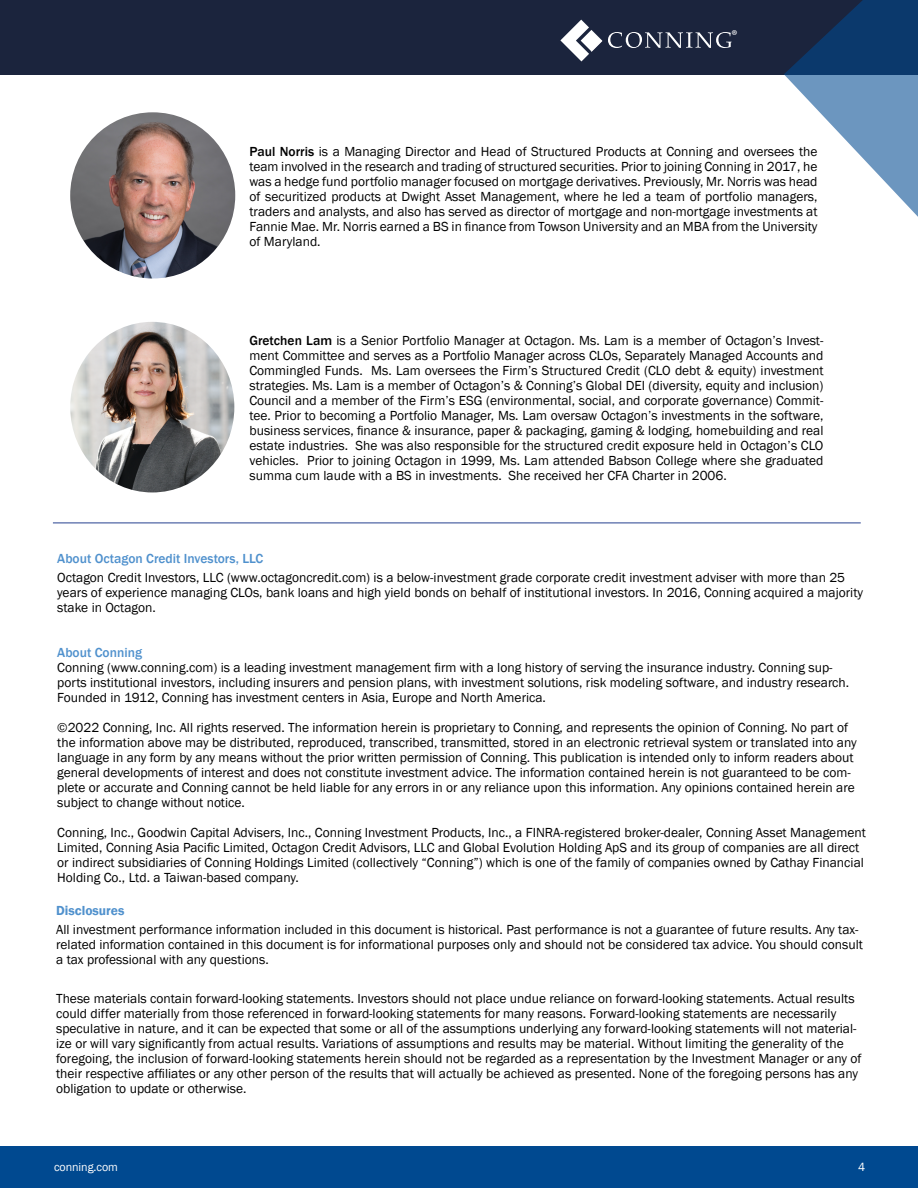
<style>
.page{position:relative;width:918px;height:1188px;background:#fff}
.page>*{position:absolute;margin:0;border:0;box-sizing:border-box;transform-origin:0 0}
.t1{font:14.4px "Myriad Pro";color:#fff}
.t2{font:13.5px/15px "Franklin Gothic";color:#000}
.t3{font:13.5px/15px "Franklin Gothic";color:#000101}
.t4{font:500 13.5px "Franklin Gothic";color:#5091cd}
.t5{font:600 13.5px "Franklin Gothic";color:#5091cd}
.t6{font:12px "Franklin Gothic";letter-spacing:-.005em;color:#fff}
.s1{font-weight:500}
</style>
<div class="page">
<div style="left:0;top:0;width:918px;height:75px;background:#1b243d"></div>
<svg style="left:784px;top:0;width:134px;height:217px"></svg>
<div style="left:0;top:1147px;width:918px;height:41px;background:#004990"></div>
<svg style="left:608px;top:32px;width:124px;height:16px"></svg>
<svg style="left:560px;top:20px;width:42px;height:41px"></svg>
<img style="left:70px;top:112px;width:165px;height:167px">
<img style="left:70px;top:322px;width:164px;height:170px">
<hr style="left:53px;top:523px;width:808px;height:1px;background:#25408f">
<p class="t1" style="left:732px;top:26px;width:8px">®</p>
<p class="t2" style="left:249px;top:145px;width:570px;text-align:justify"><span class="s1">Paul Norris</span> is a Managing Director and Head of Structured Products at Conning and oversees the team involved in the research and trading of structured securities. Prior to joining Conning in 2017, he was a hedge fund portfolio manager focused on mortgage derivatives. Previously, Mr. Norris was head of securitized products at Dwight Asset Management, where he led a team of portfolio managers, traders and analysts, and also has served as director of mortgage and non-mortgage investments at Fannie Mae. Mr. Norris earned a BS in finance from Towson University and an MBA from the University of Maryland.</p>
<p class="t2" style="left:249px;top:333px;width:576px;text-align:justify"><span class="s1">Gretchen Lam</span> is a Senior Portfolio Manager at Octagon. Ms. Lam is a member of Octagon’s Invest&shy;ment Committee and serves as a Portfolio Manager across CLOs, Separately Managed Accounts and Commingled Funds. Ms. Lam oversees the Firm’s Structured Credit (CLO debt &amp; equity) investment strategies. Ms. Lam is a member of Octagon’s &amp; Conning’s Global DEI (diversity, equity and inclusion)<br>Council and a member of the Firm’s ESG (environmental, social, and corporate governance) Commit&shy;tee. Prior to becoming a Portfolio Manager, Ms. Lam oversaw Octagon’s investments in the software, business services, finance &amp; insurance, paper &amp; packaging, gaming &amp; lodging, homebuilding and real estate industries. She was also responsible for the structured credit exposure held in Octagon’s CLO vehicles. Prior to joining Octagon in 1999, Ms. Lam attended Babson College where she graduated summa cum laude with a BS in investments. She received her CFA Charter in 2006.</p>
<p class="t4" style="left:57px;top:550px;width:208px">About Octagon Credit Investors, LLC</p>
<p class="t3" style="left:57px;top:571px;width:807px">Octagon Credit Investors, LLC (www.octagoncredit.com) is a below-investment grade corporate credit investment adviser with more than 25 years of experience managing CLOs, bank loans and high yield bonds on behalf of institutional investors. In 2016, Conning acquired a majority stake in Octagon.</p>
<p class="t4" style="left:57px;top:645px;width:86px">About Conning</p>
<p class="t3" style="left:57px;top:661px;width:793px">Conning (www.conning.com) is a leading investment management firm with a long history of serving the insurance industry. Conning sup&shy;ports institutional investors, including insurers and pension plans, with investment solutions, risk modeling software, and industry research.<br>Founded in 1912, Conning has investment centers in Asia, Europe and North America.</p>
<p class="t2" style="left:57px;top:721px;width:801px">©2022 Conning, Inc. All rights reserved. The information herein is proprietary to Conning, and represents the opinion of Conning. No part of the information above may be distributed, reproduced, transcribed, transmitted, stored in an electronic retrieval system or translated into any language in any form by any means without the prior written permission of Conning. This publication is intended only to inform readers about general developments of interest and does not constitute investment advice. The information contained herein is not guaranteed to be com&shy;plete or accurate and Conning cannot be held liable for any errors in or any reliance upon this information. Any opinions contained herein are subject to change without notice.</p>
<p class="t2" style="left:57px;top:826px;width:810px">Conning, Inc., Goodwin Capital Advisers, Inc., Conning Investment Products, Inc., a FINRA-registered broker-dealer, Conning Asset Management Limited, Conning Asia Pacific Limited, Octagon Credit Advisors, LLC and Global Evolution Holding ApS and its group of companies are all direct or indirect subsidiaries of Conning Holdings Limited (collectively “Conning”) which is one of the family of companies owned by Cathay Financial Holding Co., Ltd. a Taiwan-based company.</p>
<p class="t5" style="left:56px;top:902px;width:70px">Disclosures</p>
<p class="t3" style="left:56px;top:922px;width:808px">All investment performance information included in this document is historical. Past performance is not a guarantee of future results. Any tax&shy;related information contained in this document is for informational purposes only and should not be considered tax advice. You should consult a tax professional with any questions.</p>
<p class="t3" style="left:56px;top:991px;width:807px">These materials contain forward-looking statements. Investors should not place undue reliance on forward-looking statements. Actual results could differ materially from those referenced in forward-looking statements for many reasons. Forward-looking statements are necessarily speculative in nature, and it can be expected that some or all of the assumptions underlying any forward-looking statements will not material&shy;ize or will vary significantly from actual results. Variations of assumptions and results may be material. Without limiting the generality of the foregoing, the inclusion of forward-looking statements herein should not be regarded as a representation by the Investment Manager or any of their respective affiliates or any other person of the results that will actually be achieved as presented. None of the foregoing persons has any obligation to update or otherwise.</p>
<p class="t6" style="left:54px;top:1159px;width:65px">conning.com</p>
<p class="t6" style="left:858px;top:1159px;width:9px">4</p>
</div>
